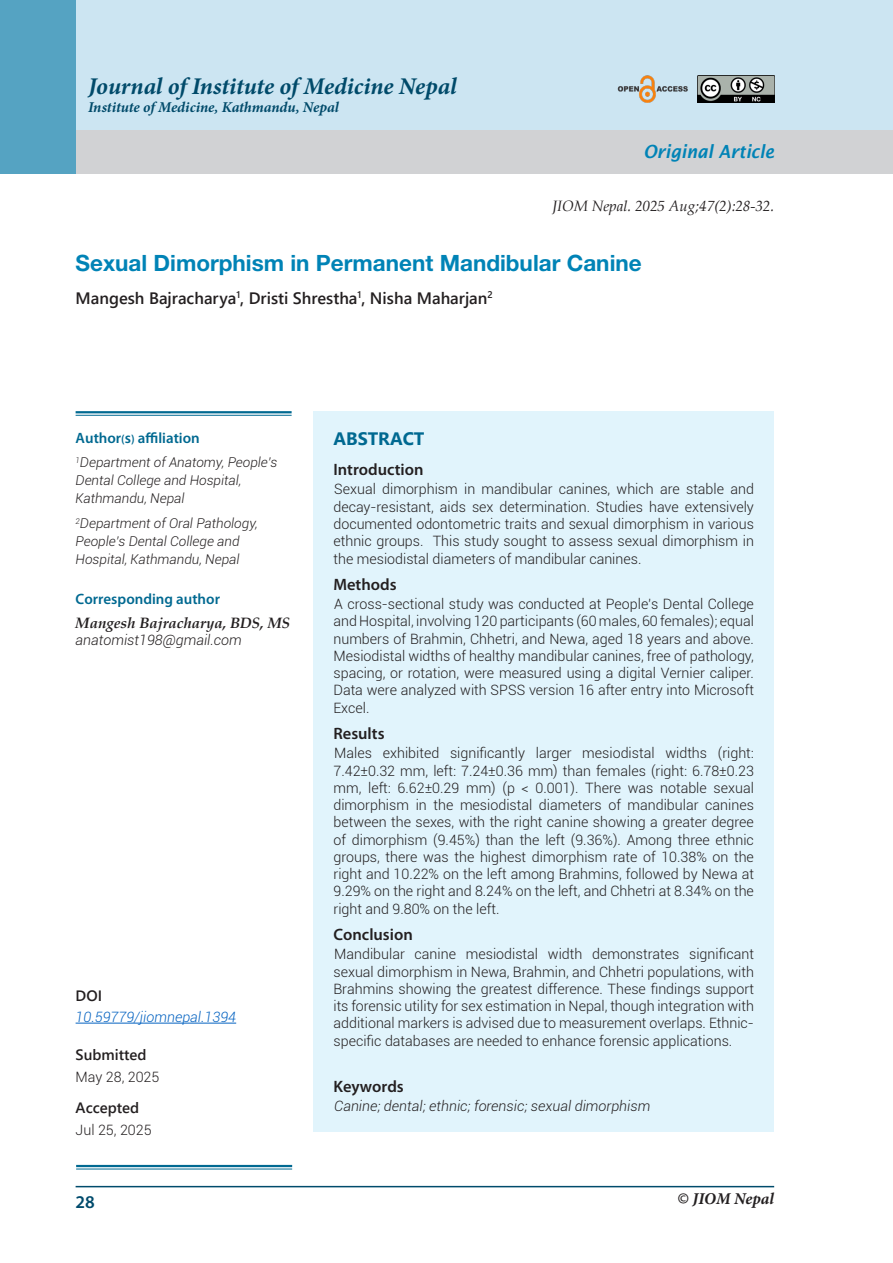
<style>
.page{position:relative;width:893px;height:1263px;background:#fff}
.page>*{position:absolute;margin:0;border:0;box-sizing:border-box;transform-origin:0 0}
.t1{font:italic 700 24px "Minion Pro";letter-spacing:-.005em;color:#004a6a}
.t2{font:700 22.5px "Helvetica Neue";color:#0083b6}
.t3{font:italic 600 18.15px "Lucida Sans";color:#0083b6;scale:.91 1}
.t4{font:700 18px "Segoe UI";color:#006991}
.t5{font:600 18px "Myriad Pro";color:#004b6c}
.t6{font:600 16.5px "Segoe UI";color:#231f20}
.t7{font:600 16.5px "Myriad Pro";color:#231f20}
.t8{font:italic 700 16.5px "Minion Pro";letter-spacing:-.01em;color:#231f20}
.t9{font:600 15px "Myriad Pro";color:#006991}
.t10{font:italic 700 15px "Minion Pro";letter-spacing:-.005em;color:#004a6a}
.t11{font:italic 15px "Book Antiqua";color:#231f20}
.t12{font:italic 700 15px "Book Antiqua";color:#231f20}
.t13{font:600 15px "Segoe UI";color:#231f20}
.t14{font:300 14.25px/17.2px "Roboto";color:#231f20;text-align:justify}
.t15{font:italic 300 14.25px "Roboto";color:#231f20}
.t16{font:italic 300 14.25px "Roboto";color:#0563c1}
.t17{font:italic 300 13.5px/18px "Roboto";color:#231f20}
.s1{font-size:12px}
.s2{font-family:"Myriad Pro";font-weight:600;font-style:normal}
</style>
<div class="page">
<hr style="left:76px;top:1186px;width:698px;height:1px;background:#004b6c">
<div style="left:313px;top:411px;width:461px;height:721px;background:#e1f4fc"></div>
<div style="left:0;top:0;width:893px;height:135px;background:#cce5f2"></div>
<div style="left:0;top:130px;width:893px;height:43px;background:#d1d2d4"></div>
<div style="left:0;top:0;width:75px;height:173px;background:#55a3c2"></div>
<img style="left:697px;top:76px;width:77px;height:27px">
<img style="left:617px;top:76px;width:71px;height:27px">
<hr style="left:76px;top:411px;width:216px;height:2px;background:#006991">
<hr style="left:76px;top:415px;width:216px;height:1px;background:#006991">
<hr style="left:76px;top:1165px;width:216px;height:2px;background:#006991">
<hr style="left:76px;top:1169px;width:216px;height:1px;background:#006991">
<hr style="left:76px;top:1023px;width:160px;height:1px;background:#0563c1">
<p class="t1" style="left:88px;top:69px;width:370px">Journal of Institute of Medicine Nepal</p>
<p class="t10" style="left:88px;top:96px;width:252px">Institute of Medicine, Kathmandu, Nepal</p>
<p class="t3" style="left:643px;top:141px;width:145px">Original Article</p>
<p class="t11" style="left:552px;top:195px;width:224px">JIOM Nepal. 2025 Aug;47(2):28-32.</p>
<p class="t2" style="left:76px;top:249px;width:568px">Sexual Dimorphism in Permanent Mandibular Canine</p>
<p class="t6" style="left:76px;top:282px;width:419px">Mangesh Bajracharya<sup>1</sup>, Dristi Shrestha<sup>1</sup>, Nisha Maharjan<sup>2</sup></p>
<p class="t9" style="left:76px;top:428px;width:126px">Author<span class="s1">(</span>s<span class="s1">)</span> affiliation</p>
<p class="t17" style="left:76px;top:453px;width:203px"><sup>1</sup>Department of Anatomy, People’s<br>Dental College and Hospital,<br>Kathmandu, Nepal</p>
<p class="t17" style="left:76px;top:514px;width:184px"><sup>2</sup>Department of Oral Pathology,<br>People’s Dental College and<br>Hospital, Kathmandu, Nepal</p>
<p class="t9" style="left:76px;top:589px;width:146px">Corresponding author</p>
<p class="t12" style="left:76px;top:612px;width:216px">Mangesh Bajracharya, BDS, MS</p>
<p class="t15" style="left:76px;top:630px;width:168px">anatomist198@gmail.com</p>
<p class="t13" style="left:76px;top:982px;width:28px">DOI</p>
<p class="t16" style="left:76px;top:1007px;width:162px">10.59779/jiomnepal.1394</p>
<p class="t13" style="left:76px;top:1041px;width:72px">Submitted</p>
<p class="t14" style="left:76px;top:1068px;width:85px">May 28, 2025</p>
<p class="t13" style="left:76px;top:1094px;width:65px">Accepted</p>
<p class="t14" style="left:76px;top:1121px;width:77px">Jul 25, 2025</p>
<p class="t5" style="left:76px;top:1191px;width:21px">28</p>
<p class="t4" style="left:333px;top:421px;width:93px">ABSTRACT</p>
<p class="t7" style="left:333px;top:459px;width:92px">Introduction</p>
<p class="t14" style="left:333px;top:480px;width:422px">Sexual dimorphism in mandibular canines, which are stable and decay-resistant, aids sex determination. Studies have extensively documented odontometric traits and sexual dimorphism in various ethnic groups. This study sought to assess sexual dimorphism in the mesiodistal diameters of mandibular canines.</p>
<p class="t7" style="left:333px;top:574px;width:65px">Methods</p>
<p class="t14" style="left:333px;top:595px;width:422px">A cross-sectional study was conducted at People’s Dental College and Hospital, involving 120 participants (60 males, 60 females); equal numbers of Brahmin, Chhetri, and Newa, aged 18 years and above.<br>Mesiodistal widths of healthy mandibular canines, free of pathology, spacing, or rotation, were measured using a digital Vernier caliper.<br>Data were analyzed with SPSS version 16 after entry into Microsoft Excel.</p>
<p class="t7" style="left:333px;top:723px;width:53px">Results</p>
<p class="t14" style="left:333px;top:744px;width:422px">Males exhibited significantly larger mesiodistal widths (right:<br>7.42±0.32 mm, left: 7.24±0.36 mm) than females (right: 6.78±0.23 mm, left: 6.62±0.29 mm) (p &lt; 0.001). There was notable sexual dimorphism in the mesiodistal diameters of mandibular canines between the sexes, with the right canine showing a greater degree of dimorphism (9.45%) than the left (9.36%). Among three ethnic groups, there was the highest dimorphism rate of 10.38% on the right and 10.22% on the left among Brahmins, followed by Newa at 9.29% on the right and 8.24% on the left, and Chhetri at 8.34% on the right and 9.80% on the left.</p>
<p class="t7" style="left:333px;top:924px;width:81px">Conclusion</p>
<p class="t14" style="left:333px;top:945px;width:422px">Mandibular canine mesiodistal width demonstrates significant sexual dimorphism in Newa, Brahmin, and Chhetri populations, with Brahmins showing the greatest difference. These findings support its forensic utility for sex estimation in Nepal, though integration with additional markers is advised due to measurement overlaps. Ethnic&shy;specific databases are needed to enhance forensic applications.</p>
<p class="t7" style="left:333px;top:1076px;width:72px">Keywords</p>
<p class="t15" style="left:334px;top:1096px;width:318px">Canine; dental; ethnic; forensic; sexual dimorphism</p>
<p class="t8" style="left:678px;top:1187px;width:97px"><span class="s2">©</span> JIOM Nepal</p>
</div>
